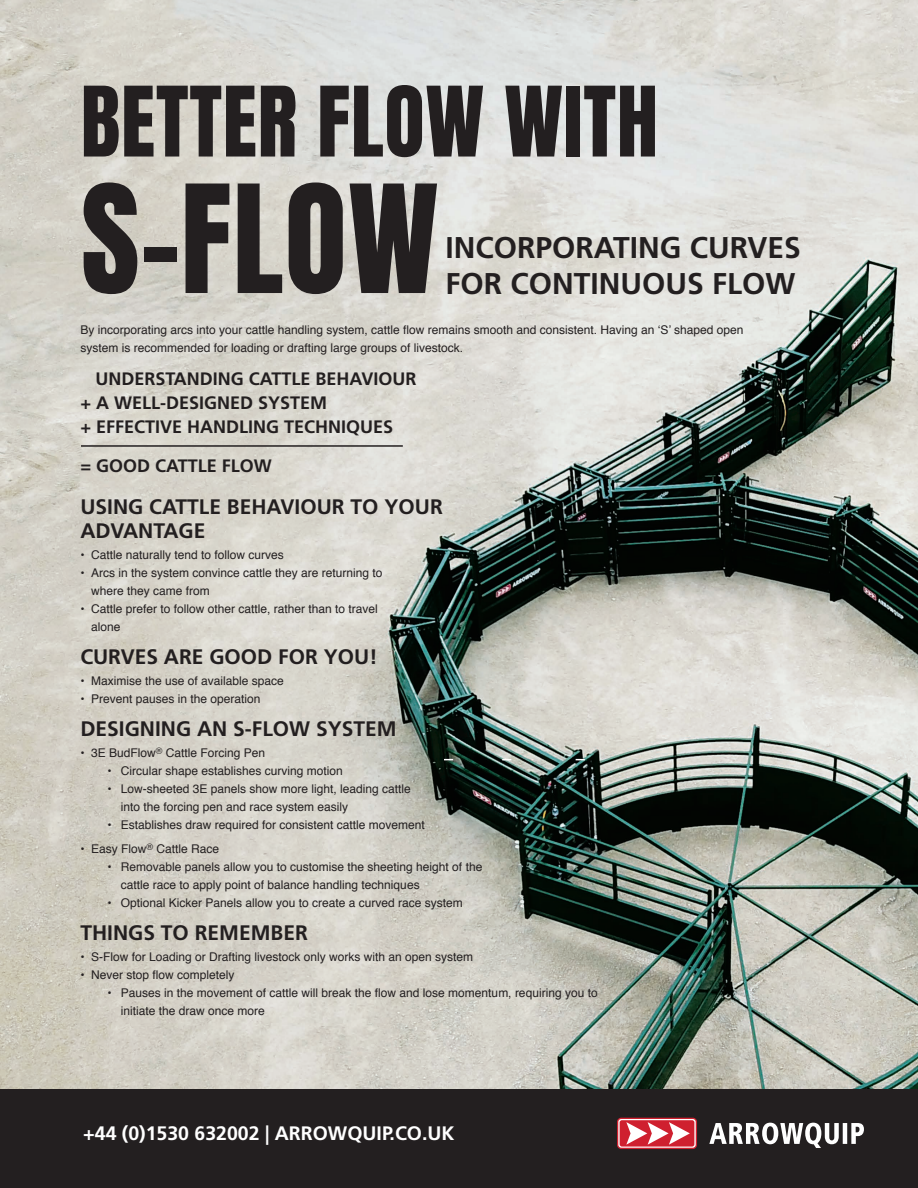
<style>
.page{position:relative;width:918px;height:1188px;background:#fff}
.page>*{position:absolute;margin:0;border:0;box-sizing:border-box;transform-origin:0 0}
.t1{font:127.5px "Anton";color:#231f20}
.t2{font:82.5px "Anton";letter-spacing:.01em;color:#231f20}
.t3{font:700 30px/36px "Frutiger LT Std";color:#231f20}
.t4{font:700 21px "Frutiger LT Std";color:#231f20}
.t5{font:700 19.5px "Frutiger LT Std";color:#fff}
.t6{font:700 18px "Frutiger LT Std";color:#231f20}
.t7{font:12px/18px "Helvetica";color:#231f20}
</style>
<div class="page">
<img style="left:0;top:0;width:918px;height:1089px">
<div style="left:0;top:1089px;width:918px;height:99px;background:#231f20"></div>
<svg style="left:709px;top:1123px;width:155px;height:24px"></svg>
<svg style="left:617px;top:1118px;width:80px;height:31px;background:#dd6973"></svg>
<hr style="left:81px;top:445px;width:322px;height:2px;background:#231f20">
<p class="t2" style="left:81px;top:80px;width:579px">BETTER FLOW WITH</p>
<p class="t1" style="left:81px;top:174px;width:359px">S-FLOW</p>
<p class="t3" style="left:446px;top:229px;width:357px">INCORPORATING CURVES<br>FOR CONTINUOUS FLOW</p>
<p class="t7" style="left:80px;top:321px;width:665px">By incorporating arcs into your cattle handling system, cattle flow remains smooth and consistent. Having an ‘S’ shaped open system is recommended for loading or drafting large groups of livestock.</p>
<p class="t6" style="left:95px;top:368px;width:323px">UNDERSTANDING CATTLE BEHAVIOUR</p>
<p class="t6" style="left:80px;top:392px;width:248px">+ A WELL-DESIGNED SYSTEM</p>
<p class="t6" style="left:80px;top:416px;width:314px">+ EFFECTIVE HANDLING TECHNIQUES</p>
<p class="t6" style="left:80px;top:455px;width:193px">= GOOD CATTLE FLOW</p>
<p class="t4" style="left:80px;top:494px;width:364px">USING CATTLE BEHAVIOUR TO YOUR</p>
<p class="t4" style="left:80px;top:518px;width:127px">ADVANTAGE</p>
<p class="t7" style="left:80px;top:546px;width:205px">• Cattle naturally tend to follow curves</p>
<p class="t7" style="left:91px;top:564px;width:293px;text-indent:-11px">• Arcs in the system convince cattle they are returning to where they came from</p>
<p class="t7" style="left:91px;top:600px;width:288px;text-indent:-11px">• Cattle prefer to follow other cattle, rather than to travel alone</p>
<p class="t4" style="left:80px;top:644px;width:299px">CURVES ARE GOOD FOR YOU!</p>
<p class="t7" style="left:80px;top:672px;width:205px">• Maximise the use of available space</p>
<p class="t7" style="left:80px;top:690px;width:182px">• Prevent pauses in the operation</p>
<p class="t4" style="left:80px;top:716px;width:318px">DESIGNING AN S-FLOW SYSTEM</p>
<p class="t7" style="left:80px;top:744px;width:186px">• 3E BudFlow<sup>®</sup> Cattle Forcing Pen</p>
<p class="t7" style="left:107px;top:762px;width:237px">• Circular shape establishes curving motion</p>
<p class="t7" style="left:121px;top:780px;width:292px;text-indent:-14px">• Low-sheeted 3E panels show more light, leading cattle into the forcing pen and race system easily</p>
<p class="t7" style="left:107px;top:816px;width:319px">• Establishes draw required for consistent cattle movement</p>
<p class="t7" style="left:80px;top:840px;width:140px">• Easy Flow<sup>®</sup> Cattle Race</p>
<p class="t7" style="left:121px;top:858px;width:363px;text-indent:-14px">• Removable panels allow you to customise the sheeting height of the cattle race to apply point of balance handling techniques</p>
<p class="t7" style="left:107px;top:894px;width:357px">• Optional Kicker Panels allow you to create a curved race system</p>
<p class="t4" style="left:80px;top:920px;width:229px">THINGS TO REMEMBER</p>
<p class="t7" style="left:80px;top:948px;width:394px">• S-Flow for Loading or Drafting livestock only works with an open system</p>
<p class="t7" style="left:80px;top:966px;width:156px">• Never stop flow completely</p>
<p class="t7" style="left:121px;top:984px;width:478px;text-indent:-14px">• Pauses in the movement of cattle will break the flow and lose momentum, requiring you to initiate the draw once more</p>
<p class="t5" style="left:83px;top:1122px;width:373px">+44 (0)1530 632002 | ARROWQUIP.CO.UK</p>
</div>
